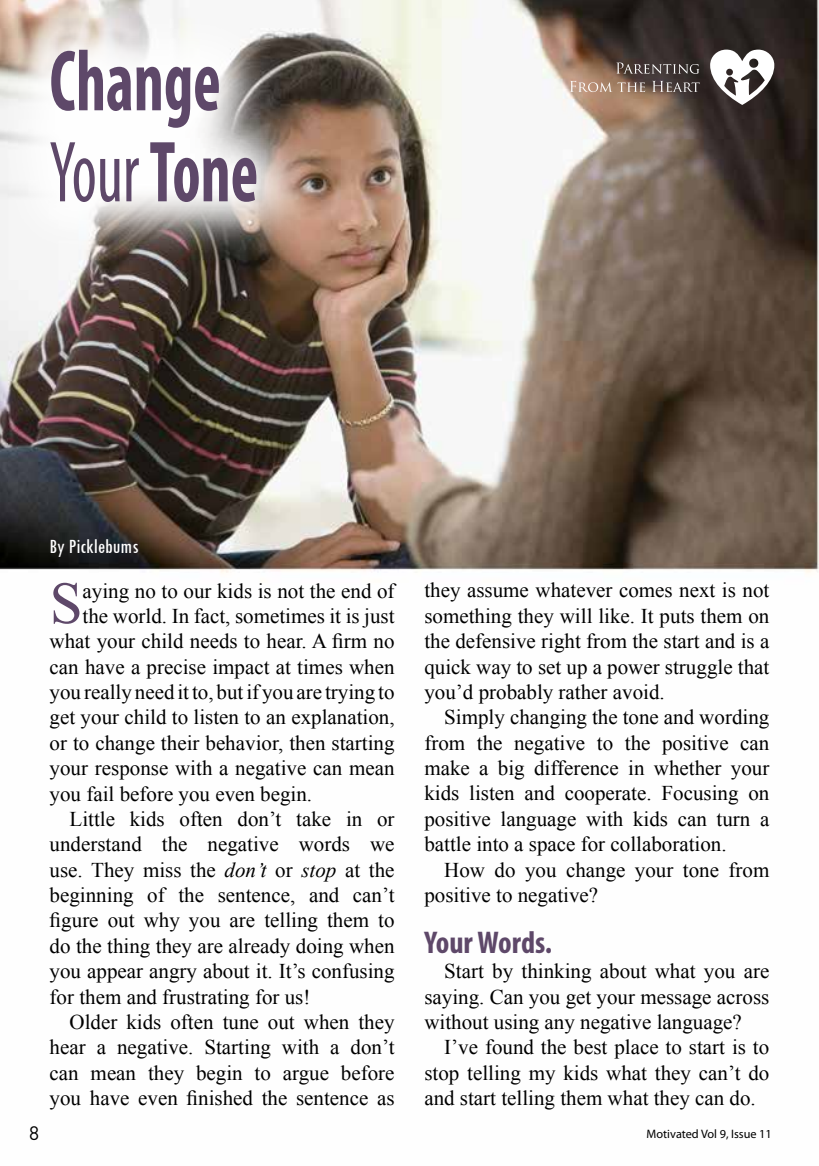
<style>
.page{position:relative;width:819px;height:1166px;background:#fff}
.page>*{position:absolute;margin:0;border:0;box-sizing:border-box;transform-origin:0 0}
.t1{font:700 condensed 87.5px/91px "Myriad Pro";color:#5e4869;scale:.75 1}
.t2{font:59.32px "Times New Roman";color:#5e4869}
.t3{font:700 condensed 31.5px "Myriad Pro";color:#5e4869}
.t4{font:21px/25.4px "Times New Roman";color:#000;text-align:justify}
.t5{font:condensed 21px "Tw Cen";color:#fff}
.t6{font:19.25px "DIN Pro";color:#000}
.t7{font:12.25px "Myriad Pro";color:#000}
.s1{font-weight:400}
.s2{font-style:italic}
</style>
<div class="page">
<img style="left:0;top:0;width:819px;height:573px">
<svg style="left:0;top:0;width:317px;height:263px"></svg>
<svg style="left:616px;top:63px;width:83px;height:11px"></svg>
<svg style="left:570px;top:81px;width:75px;height:11px"></svg>
<svg style="left:652px;top:81px;width:47px;height:11px"></svg>
<svg style="left:710px;top:50px;width:64px;height:55px"></svg>
<h1 class="t1" style="left:50px;top:34px;width:279px">Change<br><span class="s1">Your</span> Tone</h1>
<p class="t5" style="left:50px;top:534px;width:91px">By Picklebums</p>
<h2 class="t2" style="left:50px;top:563px;width:34px">S</h2>
<p class="t4" style="left:83px;top:577px;width:313px">aying no to our kids is not the end of</p>
<p class="t4" style="left:83px;top:603px;width:313px">the world. In fact, sometimes it is just</p>
<p class="t4" style="left:50px;top:628px;width:346px">what your child needs to hear. A firm no</p>
<p class="t4" style="left:50px;top:654px;width:346px">can have a precise impact at times when</p>
<p class="t4" style="left:50px;top:679px;width:346px">you really need it to, but if you are trying to</p>
<p class="t4" style="left:50px;top:704px;width:346px">get your child to listen to an explanation,</p>
<p class="t4" style="left:50px;top:730px;width:346px">or to change their behavior, then starting</p>
<p class="t4" style="left:50px;top:755px;width:346px">your response with a negative can mean</p>
<p class="t4" style="left:50px;top:780px;width:264px">you fail before you even begin.</p>
<p class="t4" style="left:69px;top:806px;width:326px">Little kids often don’t take in or</p>
<p class="t4" style="left:50px;top:831px;width:346px">understand the negative words we</p>
<p class="t4" style="left:50px;top:856px;width:346px">use. They miss the <span class="s2">don’t</span> or <span class="s2">stop</span> at the</p>
<p class="t4" style="left:50px;top:882px;width:346px">beginning of the sentence, and can’t</p>
<p class="t4" style="left:50px;top:907px;width:346px">figure out why you are telling them to</p>
<p class="t4" style="left:50px;top:933px;width:346px">do the thing they are already doing when</p>
<p class="t4" style="left:50px;top:958px;width:346px">you appear angry about it. It’s confusing</p>
<p class="t4" style="left:50px;top:983px;width:262px">for them and frustrating for us!</p>
<p class="t4" style="left:69px;top:1009px;width:326px">Older kids often tune out when they</p>
<p class="t4" style="left:50px;top:1034px;width:346px">hear a negative. Starting with a don’t</p>
<p class="t4" style="left:50px;top:1059px;width:346px">can mean they begin to argue before</p>
<p class="t4" style="left:50px;top:1085px;width:346px">you have even finished the sentence as</p>
<p class="t4" style="left:424px;top:577px;width:346px">they assume whatever comes next is not something they will like. It puts them on the defensive right from the start and is a quick way to set up a power struggle that you’d probably rather avoid.</p>
<p class="t4" style="left:424px;top:704px;width:346px;text-indent:20px">Simply changing the tone and wording from the negative to the positive can make a big difference in whether your kids listen and cooperate. Focusing on positive language with kids can turn a battle into a space for collaboration.</p>
<p class="t4" style="left:424px;top:856px;width:346px;text-indent:20px">How do you change your tone from positive to negative?</p>
<h3 class="t3" style="left:424px;top:923px;width:129px">Your Words.</h3>
<p class="t4" style="left:424px;top:958px;width:346px;text-indent:20px">Start by thinking about what you are saying. Can you get your message across without using any negative language?</p>
<p class="t4" style="left:424px;top:1034px;width:346px;text-indent:20px">I’ve found the best place to start is to stop telling my kids what they can’t do and start telling them what they can do.</p>
<p class="t6" style="left:29px;top:1119px;width:12px">8</p>
<p class="t7" style="left:646px;top:1126px;width:127px">Motivated Vol 9, Issue 11</p>
</div>
